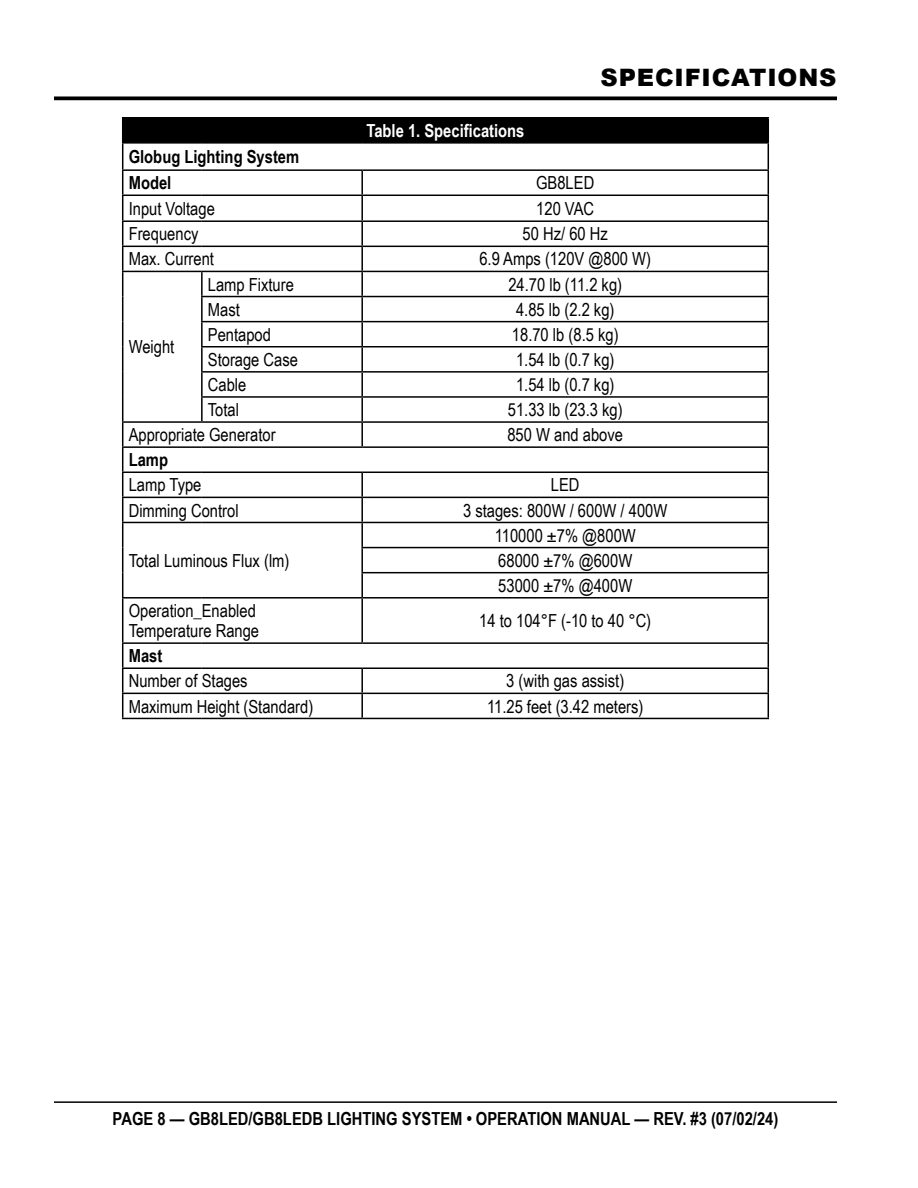
<style>
.page{position:relative;width:918px;height:1188px;background:#fff}
.page>*{position:absolute;margin:0;border:0;box-sizing:border-box;transform-origin:0 0}
.t1{font:900 24px "Arial";letter-spacing:.035em;color:#000}
.t2{font:18px/25px "Arial Narrow";color:#000}
.t3{font:700 18px/26.2px "Arial Narrow";color:#000}
.t4{font:700 18px "Arial Narrow";color:#fff}
</style>
<div class="page">
<hr style="left:54px;top:1101px;width:783px;height:2px;background:#000">
<svg style="left:54px;top:96px;width:783px;height:4px;background:#1f1f1f"></svg>
<div style="left:123px;top:118px;width:645px;height:25px;background:#000"></div>
<svg style="left:123px;top:144px;width:645px;height:574px"></svg>
<hr style="left:122px;top:117px;width:80px;height:1px;background:#000">
<hr style="left:202px;top:117px;width:160px;height:1px;background:#000">
<hr style="left:362px;top:117px;width:407px;height:1px;background:#000">
<hr style="left:122px;top:142px;width:80px;height:2px;background:#000">
<hr style="left:202px;top:142px;width:160px;height:2px;background:#000">
<hr style="left:362px;top:142px;width:407px;height:2px;background:#000">
<hr style="left:122px;top:169px;width:80px;height:2px;background:#000">
<hr style="left:202px;top:169px;width:160px;height:2px;background:#000">
<hr style="left:362px;top:169px;width:407px;height:2px;background:#000">
<hr style="left:361px;top:171px;width:2px;height:24px;background:#000">
<hr style="left:122px;top:195px;width:80px;height:1px;background:#000">
<hr style="left:202px;top:195px;width:160px;height:1px;background:#000">
<hr style="left:362px;top:195px;width:407px;height:1px;background:#000">
<hr style="left:361px;top:196px;width:2px;height:24px;background:#000">
<hr style="left:122px;top:220px;width:80px;height:2px;background:#000">
<hr style="left:202px;top:220px;width:160px;height:2px;background:#000">
<hr style="left:362px;top:220px;width:407px;height:2px;background:#000">
<hr style="left:361px;top:222px;width:2px;height:24px;background:#000">
<hr style="left:122px;top:246px;width:80px;height:1px;background:#000">
<hr style="left:202px;top:246px;width:160px;height:1px;background:#000">
<hr style="left:362px;top:246px;width:407px;height:1px;background:#000">
<hr style="left:361px;top:247px;width:2px;height:24px;background:#000">
<hr style="left:122px;top:271px;width:80px;height:1px;background:#000">
<hr style="left:202px;top:271px;width:160px;height:1px;background:#000">
<hr style="left:201px;top:272px;width:2px;height:24px;background:#000">
<hr style="left:362px;top:271px;width:407px;height:1px;background:#000">
<hr style="left:361px;top:272px;width:2px;height:24px;background:#000">
<hr style="left:201px;top:296px;width:161px;height:1px;background:#000">
<hr style="left:201px;top:297px;width:2px;height:24px;background:#000">
<hr style="left:362px;top:296px;width:407px;height:1px;background:#000">
<hr style="left:361px;top:297px;width:2px;height:24px;background:#000">
<hr style="left:201px;top:321px;width:161px;height:1px;background:#000">
<hr style="left:201px;top:322px;width:2px;height:24px;background:#000">
<hr style="left:362px;top:321px;width:407px;height:1px;background:#000">
<hr style="left:361px;top:322px;width:2px;height:24px;background:#000">
<hr style="left:201px;top:346px;width:161px;height:1px;background:#000">
<hr style="left:201px;top:347px;width:2px;height:24px;background:#000">
<hr style="left:362px;top:346px;width:407px;height:1px;background:#000">
<hr style="left:361px;top:347px;width:2px;height:24px;background:#000">
<hr style="left:201px;top:371px;width:161px;height:2px;background:#000">
<hr style="left:201px;top:373px;width:2px;height:23px;background:#000">
<hr style="left:362px;top:371px;width:407px;height:2px;background:#000">
<hr style="left:361px;top:373px;width:2px;height:23px;background:#000">
<hr style="left:201px;top:396px;width:161px;height:2px;background:#000">
<hr style="left:201px;top:398px;width:2px;height:23px;background:#000">
<hr style="left:362px;top:396px;width:407px;height:2px;background:#000">
<hr style="left:361px;top:398px;width:2px;height:23px;background:#000">
<hr style="left:122px;top:421px;width:80px;height:2px;background:#000">
<hr style="left:202px;top:421px;width:160px;height:2px;background:#000">
<hr style="left:362px;top:421px;width:407px;height:2px;background:#000">
<hr style="left:361px;top:423px;width:2px;height:23px;background:#000">
<hr style="left:122px;top:446px;width:80px;height:2px;background:#000">
<hr style="left:202px;top:446px;width:160px;height:2px;background:#000">
<hr style="left:362px;top:446px;width:407px;height:2px;background:#000">
<hr style="left:122px;top:472px;width:80px;height:1px;background:#000">
<hr style="left:202px;top:472px;width:160px;height:1px;background:#000">
<hr style="left:362px;top:472px;width:407px;height:1px;background:#000">
<hr style="left:361px;top:473px;width:2px;height:24px;background:#000">
<hr style="left:122px;top:497px;width:80px;height:1px;background:#000">
<hr style="left:202px;top:497px;width:160px;height:1px;background:#000">
<hr style="left:362px;top:497px;width:407px;height:1px;background:#000">
<hr style="left:361px;top:498px;width:2px;height:24px;background:#000">
<hr style="left:122px;top:522px;width:80px;height:1px;background:#000">
<hr style="left:202px;top:522px;width:160px;height:1px;background:#000">
<hr style="left:362px;top:522px;width:407px;height:1px;background:#000">
<hr style="left:361px;top:523px;width:2px;height:24px;background:#000">
<hr style="left:361px;top:547px;width:408px;height:1px;background:#000">
<hr style="left:361px;top:548px;width:2px;height:24px;background:#000">
<svg style="left:122px;top:119px;width:1px;height:478px"></svg>
<hr style="left:361px;top:572px;width:408px;height:1px;background:#000">
<hr style="left:361px;top:573px;width:2px;height:24px;background:#000">
<svg style="left:768px;top:119px;width:1px;height:478px"></svg>
<hr style="left:122px;top:597px;width:80px;height:2px;background:#000">
<hr style="left:122px;top:599px;width:1px;height:43px;background:#000">
<hr style="left:202px;top:597px;width:160px;height:2px;background:#000">
<hr style="left:362px;top:597px;width:407px;height:2px;background:#000">
<hr style="left:361px;top:599px;width:2px;height:43px;background:#000">
<hr style="left:768px;top:599px;width:1px;height:43px;background:#000">
<hr style="left:122px;top:642px;width:80px;height:2px;background:#000">
<hr style="left:202px;top:642px;width:160px;height:2px;background:#000">
<hr style="left:362px;top:642px;width:407px;height:2px;background:#000">
<hr style="left:122px;top:667px;width:80px;height:2px;background:#000">
<hr style="left:202px;top:667px;width:160px;height:2px;background:#000">
<hr style="left:362px;top:667px;width:407px;height:2px;background:#000">
<hr style="left:361px;top:669px;width:2px;height:24px;background:#000">
<hr style="left:122px;top:693px;width:80px;height:1px;background:#000">
<svg style="left:122px;top:644px;width:1px;height:74px"></svg>
<hr style="left:202px;top:693px;width:160px;height:1px;background:#000">
<hr style="left:362px;top:693px;width:407px;height:1px;background:#000">
<hr style="left:361px;top:694px;width:2px;height:24px;background:#000">
<svg style="left:768px;top:644px;width:1px;height:74px"></svg>
<hr style="left:122px;top:718px;width:80px;height:1px;background:#000">
<hr style="left:202px;top:718px;width:160px;height:1px;background:#000">
<hr style="left:362px;top:718px;width:407px;height:1px;background:#000">
<p class="t3" style="left:129px;top:143px;width:172px">Globug Lighting System<br>Model</p>
<h1 class="t1" style="left:601px;top:60px;width:237px">SPECIFICATIONS</h1>
<p class="t4" style="left:366px;top:117px;width:160px">Table 1. Specifications</p>
<p class="t2" style="left:536px;top:170px;width:60px">GB8LED</p>
<p class="t2" style="left:129px;top:195px;width:88px">Input Voltage</p>
<p class="t2" style="left:536px;top:195px;width:59px">120 VAC</p>
<p class="t2" style="left:129px;top:221px;width:71px">Frequency</p>
<p class="t2" style="left:523px;top:221px;width:87px">50 Hz/ 60 Hz</p>
<p class="t2" style="left:129px;top:246px;width:87px">Max. Current</p>
<p class="t2" style="left:479px;top:246px;width:173px">6.9 Amps (120V @800 W)</p>
<p class="t2" style="left:208px;top:271px;width:88px">Lamp Fixture</p>
<p class="t2" style="left:508px;top:271px;width:115px">24.70 lb (11.2 kg)</p>
<p class="t2" style="left:208px;top:296px;width:33px">Mast</p>
<p class="t2" style="left:516px;top:296px;width:100px">4.85 lb (2.2 kg)</p>
<p class="t2" style="left:208px;top:321px;width:65px">Pentapod</p>
<p class="t2" style="left:512px;top:321px;width:108px">18.70 lb (8.5 kg)</p>
<p class="t2" style="left:208px;top:346px;width:92px">Storage Case</p>
<p class="t2" style="left:516px;top:346px;width:100px">1.54 lb (0.7 kg)</p>
<p class="t2" style="left:208px;top:371px;width:40px">Cable</p>
<p class="t2" style="left:516px;top:371px;width:100px">1.54 lb (0.7 kg)</p>
<p class="t2" style="left:208px;top:397px;width:33px">Total</p>
<p class="t2" style="left:508px;top:397px;width:116px">51.33 lb (23.3 kg)</p>
<p class="t2" style="left:129px;top:422px;width:148px">Appropriate Generator</p>
<p class="t2" style="left:507px;top:422px;width:117px">850 W and above</p>
<p class="t3" style="left:129px;top:446px;width:41px">Lamp</p>
<p class="t2" style="left:129px;top:472px;width:74px">Lamp Type</p>
<p class="t2" style="left:551px;top:472px;width:30px">LED</p>
<p class="t2" style="left:129px;top:497px;width:111px">Dimming Control</p>
<p class="t2" style="left:463px;top:497px;width:206px">3 stages: 800W / 600W / 400W</p>
<p class="t2" style="left:129px;top:547px;width:162px">Total Luminous Flux (lm)</p>
<p class="t2" style="left:129px;top:334px;width:47px">Weight</p>
<p class="t2" style="left:495px;top:522px;width:143px">110000 ±7% @800W<br>68000 ±7% @600W<br>53000 ±7% @400W</p>
<p class="t2" style="left:129px;top:600px;width:132px;line-height:20.2px">Operation_Enabled<br>Temperature Range</p>
<p class="t2" style="left:479px;top:608px;width:173px">14 to 104°F (-10 to 40 °C)</p>
<p class="t3" style="left:129px;top:642px;width:35px">Mast</p>
<p class="t2" style="left:129px;top:668px;width:120px">Number of Stages</p>
<p class="t2" style="left:506px;top:668px;width:120px">3 (with gas assist)</p>
<p class="t2" style="left:129px;top:693px;width:186px">Maximum Height (Standard)</p>
<p class="t2" style="left:487px;top:693px;width:158px">11.25 feet (3.42 meters)</p>
<p class="t3" style="left:113px;top:1105px;width:667px">PAGE 8 — GB8LED/GB8LEDB LIGHTING SYSTEM • OPERATION MANUAL — REV. #3 (07/02/24)</p>
</div>
